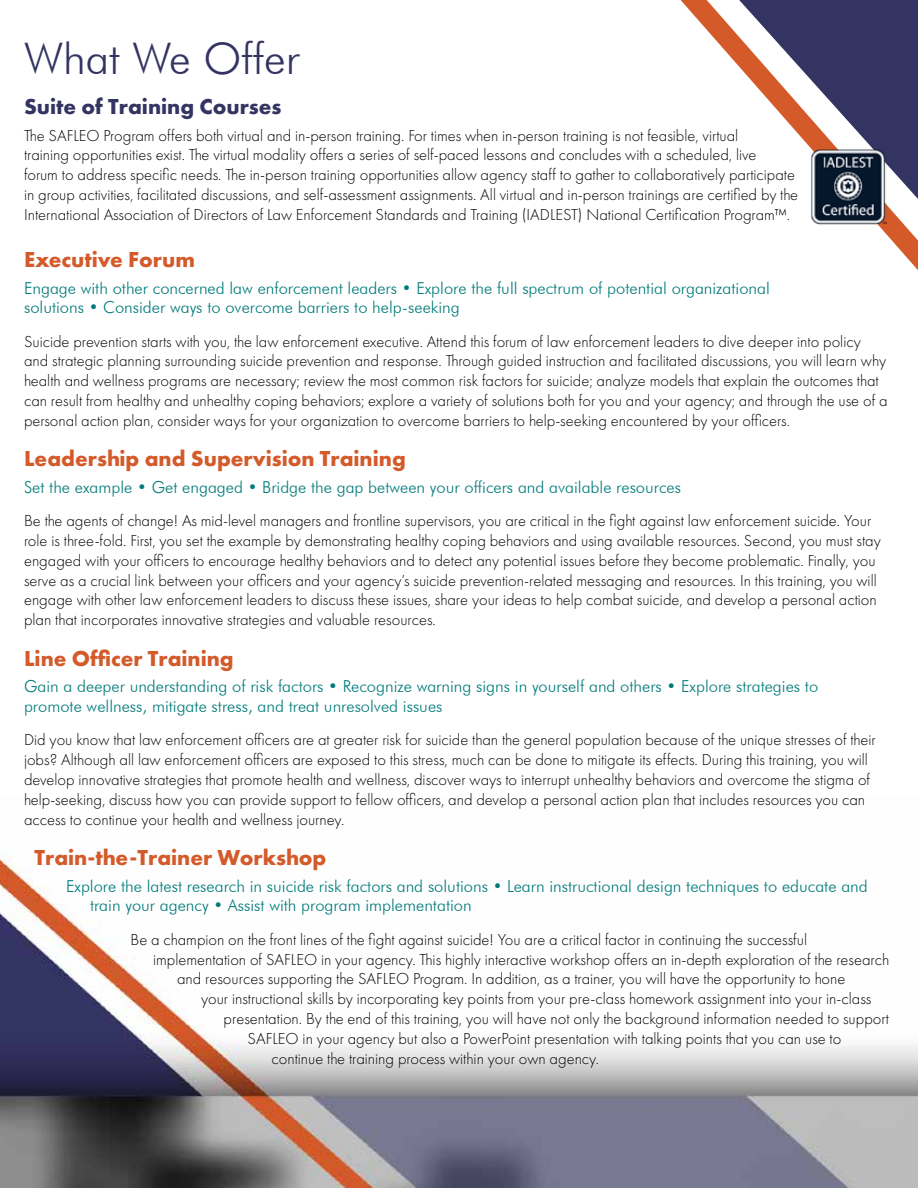
<style>
.page{position:relative;width:918px;height:1188px;background:#fff}
.page>*{position:absolute;margin:0;border:0;box-sizing:border-box;transform-origin:0 0}
.t1{font:300 43.5px "Futura BT";color:#343463}
.t2{font:700 22.5px "Futura PT";color:#d45a2a}
.t3{font:700 22.5px "Futura PT";color:#343463}
.t4{font:300 16.5px/19.8px "Futura PT";color:#000}
.t5{font:300 16.5px/19.8px "Futura BT";color:#007b7a}
</style>
<div class="page">
<img style="left:0;top:852px;width:918px;height:336px">
<svg style="left:681px;top:0;width:237px;height:270px"></svg>
<svg style="left:739px;top:0;width:179px;height:199px"></svg>
<img style="left:809px;top:148px;width:78px;height:77px">
<h1 class="t1" style="left:24px;top:32px;width:277px">What We Offer</h1>
<h2 class="t3" style="left:24px;top:92px;width:259px">Suite of Training Courses</h2>
<p class="t4" style="left:24px;top:125px;width:776px">The SAFLEO Program offers both virtual and in-person training. For times when in-person training is not feasible, virtual<br>training opportunities exist. The virtual modality offers a series of self-paced lessons and concludes with a scheduled, live<br>forum to address specific needs. The in-person training opportunities allow agency staff to gather to collaboratively participate in group activities, facilitated discussions, and self-assessment assignments. All virtual and in-person trainings are certified by the International Association of Directors of Law Enforcement Standards and Training (IADLEST) National Certification Program™.</p>
<h2 class="t2" style="left:24px;top:245px;width:173px">Executive Forum</h2>
<p class="t5" style="left:24px;top:278px;width:747px">Engage with other concerned law enforcement leaders • Explore the full spectrum of potential organizational solutions • Consider ways to overcome barriers to help-seeking</p>
<p class="t4" style="left:24px;top:331px;width:865px">Suicide prevention starts with you, the law enforcement executive. Attend this forum of law enforcement leaders to dive deeper into policy and strategic planning surrounding suicide prevention and response. Through guided instruction and facilitated discussions, you will learn why health and wellness programs are necessary; review the most common risk factors for suicide; analyze models that explain the outcomes that can result from healthy and unhealthy coping behaviors; explore a variety of solutions both for you and your agency; and through the use of a personal action plan, consider ways for your organization to overcome barriers to help-seeking encountered by your officers.</p>
<h2 class="t2" style="left:24px;top:444px;width:383px">Leadership and Supervision Training</h2>
<p class="t5" style="left:24px;top:477px;width:659px">Set the example • Get engaged • Bridge the gap between your officers and available resources</p>
<p class="t4" style="left:24px;top:511px;width:858px">Be the agents of change! As mid-level managers and frontline supervisors, you are critical in the fight against law enforcement suicide. Your role is three-fold. First, you set the example by demonstrating healthy coping behaviors and using available resources. Second, you must stay engaged with your officers to encourage healthy behaviors and to detect any potential issues before they become problematic. Finally, you serve as a crucial link between your officers and your agency’s suicide prevention-related messaging and resources. In this training, you will engage with other law enforcement leaders to discuss these issues, share your ideas to help combat suicide, and develop a personal action plan that incorporates innovative strategies and valuable resources.</p>
<h2 class="t2" style="left:24px;top:644px;width:211px">Line Officer Training</h2>
<p class="t5" style="left:24px;top:676px;width:796px">Gain a deeper understanding of risk factors • Recognize warning signs in yourself and others • Explore strategies to promote wellness, mitigate stress, and treat unresolved issues</p>
<p class="t4" style="left:24px;top:730px;width:853px">Did you know that law enforcement officers are at greater risk for suicide than the general population because of the unique stresses of their jobs? Although all law enforcement officers are exposed to this stress, much can be done to mitigate its effects. During this training, you will develop innovative strategies that promote health and wellness, discover ways to interrupt unhealthy behaviors and overcome the stigma of help-seeking, discuss how you can provide support to fellow officers, and develop a personal action plan that includes resources you can access to continue your health and wellness journey.</p>
<h2 class="t2" style="left:35px;top:843px;width:293px">Train-the-Trainer Workshop</h2>
<p class="t5" style="left:90px;top:876px;width:779px;text-indent:-24px">Explore the latest research in suicide risk factors and solutions • Learn instructional design techniques to educate and train your agency • Assist with program implementation</p>
<p class="t4" style="left:131px;top:929px;width:678px">Be a champion on the front lines of the fight against suicide! You are a critical factor in continuing the successful</p>
<p class="t4" style="left:153px;top:949px;width:738px">implementation of SAFLEO in your agency. This highly interactive workshop offers an in-depth exploration of the research</p>
<p class="t4" style="left:177px;top:969px;width:670px">and resources supporting the SAFLEO Program. In addition, as a trainer, you will have the opportunity to hone</p>
<p class="t4" style="left:201px;top:989px;width:672px">your instructional skills by incorporating key points from your pre-class homework assignment into your in-class</p>
<p class="t4" style="left:224px;top:1009px;width:667px">presentation. By the end of this training, you will have not only the background information needed to support</p>
<p class="t4" style="left:248px;top:1028px;width:595px">SAFLEO in your agency but also a PowerPoint presentation with talking points that you can use to</p>
<p class="t4" style="left:272px;top:1048px;width:329px">continue the training process within your own agency.</p>
</div>
